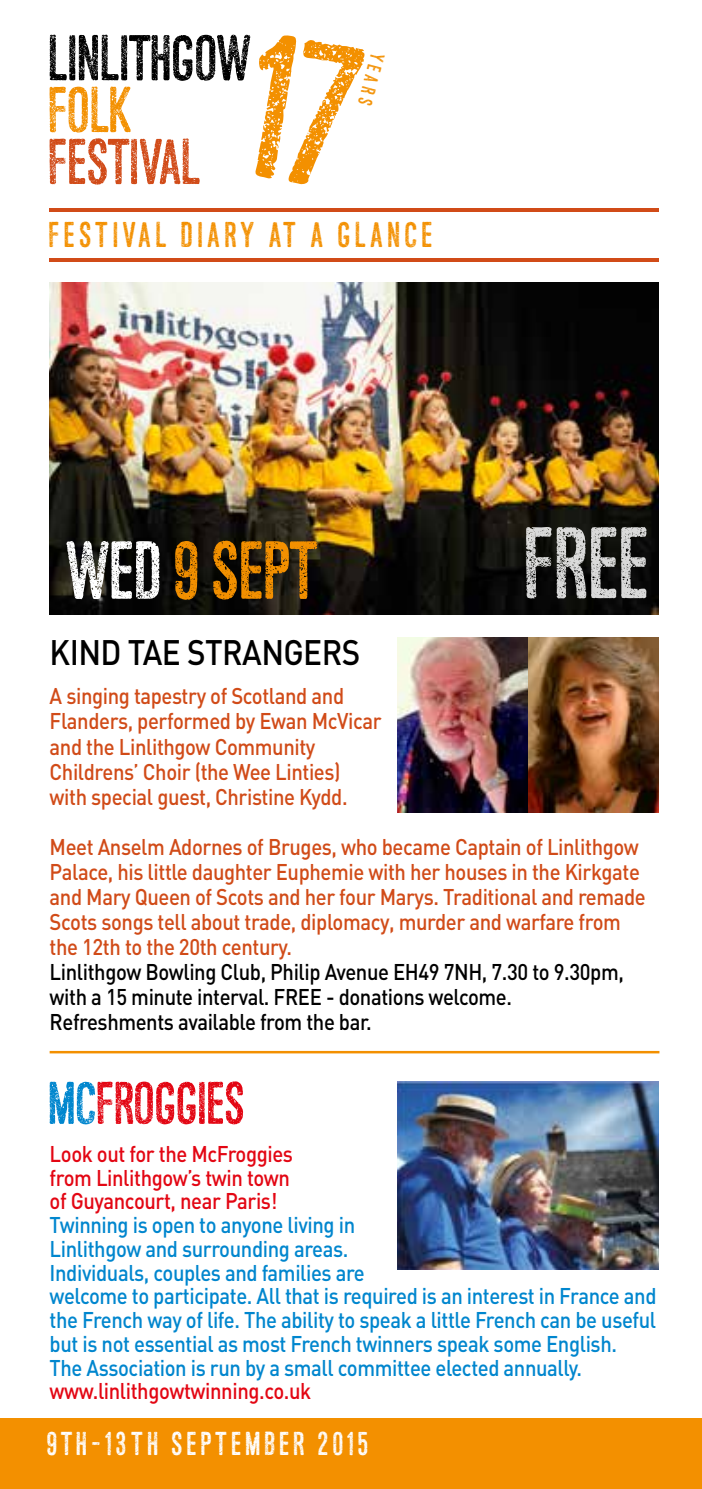
<style>
.page{position:relative;width:702px;height:1489px;background:#fff}
.page>*{position:absolute;margin:0;border:0;box-sizing:border-box;transform-origin:0 0}
.t1{font:91.75px "Asfalto";color:#fff}
.t2{font:74.25px "Asfalto";color:#f39000}
.t3{font:58.5px "Asfalto";letter-spacing:-.01em;color:#000}
.t4{font:58.5px "Asfalto";letter-spacing:-.015em;color:#d14b18}
.t5{font:58.5px "Asfalto";color:#f39000}
.t6{font:54.25px "Asfalto";color:#e30613}
.t7{font:500 35px "DIN";letter-spacing:-.02em;color:#000;scale:.9 1}
.t8{font:32.5px "Asfalto";letter-spacing:.14em;color:#f39000}
.t9{font:30px "Asfalto";letter-spacing:.14em;color:#fff}
.t10{font:500 22.5px/25px "DIN";letter-spacing:-.02em;color:#d14b18;scale:.9 1}
.t11{font:500 22.5px/23.8px "DIN";letter-spacing:-.02em;color:#0086ce;scale:.9 1}
.t12{font:500 22.5px/25px "DIN";letter-spacing:-.02em;color:#000;scale:.9 1}
.t13{font:500 22.5px/23.8px "DIN";letter-spacing:-.02em;color:#e30613;scale:.9 1}
.t14{font:18px "Asfalto";color:#f39000}
.s1{color:#fff}
.s2{color:#0086ce}
</style>
<div class="page">
<div style="left:0;top:1417px;width:702px;height:71px;background:#f39000"></div>
<hr style="left:50px;top:1050px;width:609px;height:3px;background:#f39000">
<hr style="left:50px;top:208px;width:608px;height:4px;background:#d14b18">
<hr style="left:50px;top:258px;width:608px;height:3px;background:#d14b18">
<img style="left:50px;top:282px;width:608px;height:332px">
<img style="left:397px;top:1081px;width:261px;height:188px">
<img style="left:397px;top:637px;width:131px;height:175px">
<img style="left:528px;top:637px;width:130px;height:175px">
<h3 class="t3" style="left:50px;top:22px;width:205px">LINLITHGOW</h3>
<h3 class="t5" style="left:50px;top:74px;width:86px">FOLK</h3>
<h3 class="t4" style="left:50px;top:126px;width:154px">FESTIVAL</h3>
<p class="t14" style="left:389px;top:56px;width:55px;rotate:105deg">YEARS</p>
<h3 class="t8" style="left:50px;top:215px;width:385px">FESTIVAL DIARY AT A GLANCE</h3>
<h2 class="t2" style="left:66px;top:525px;width:256px"><span class="s1">WED</span> 9 SEPT</h2>
<h1 class="t1" style="left:526px;top:507px;width:126px">FREE</h1>
<h3 class="t7" style="left:50px;top:630px;width:346px">KIND TAE STRANGERS</h3>
<p class="t10" style="left:50px;top:683px;width:370px">A singing tapestry of Scotland and Flanders, performed by Ewan McVicar and the Linlithgow Community Childrens’ Choir (the Wee Linties) with special guest, Christine Kydd.</p>
<p class="t10" style="left:50px;top:833px;width:664px">Meet Anselm Adornes of Bruges, who became Captain of Linlithgow Palace, his little daughter Euphemie with her houses in the Kirkgate and Mary Queen of Scots and her four Marys. Traditional and remade Scots songs tell about trade, diplomacy, murder and warfare from the 12th to the 20th century.</p>
<p class="t12" style="left:50px;top:958px;width:639px">Linlithgow Bowling Club, Philip Avenue EH49 7NH, 7.30 to 9.30pm, with a 15 minute interval. FREE - donations welcome.<br>Refreshments available from the bar.</p>
<h3 class="t6" style="left:50px;top:1069px;width:198px"><span class="s2">MC</span>FROGGIES</h3>
<p class="t13" style="left:50px;top:1140px;width:272px">Look out for the McFroggies from Linlithgow’s twin town of Guyancourt, near Paris!</p>
<p class="t11" style="left:50px;top:1212px;width:675px">Twinning is open to anyone living in<br>Linlithgow and surrounding areas.<br>Individuals, couples and families are<br>welcome to participate. All that is required is an interest in France and the French way of life. The ability to speak a little French can be useful but is not essential as most French twinners speak some English.<br>The Association is run by a small committee elected annually.</p>
<p class="t13" style="left:50px;top:1378px;width:292px">www.linlithgowtwinning.co.uk</p>
<h3 class="t9" style="left:47px;top:1424px;width:323px">9TH-13TH SEPTEMBER 2015</h3>
</div>
